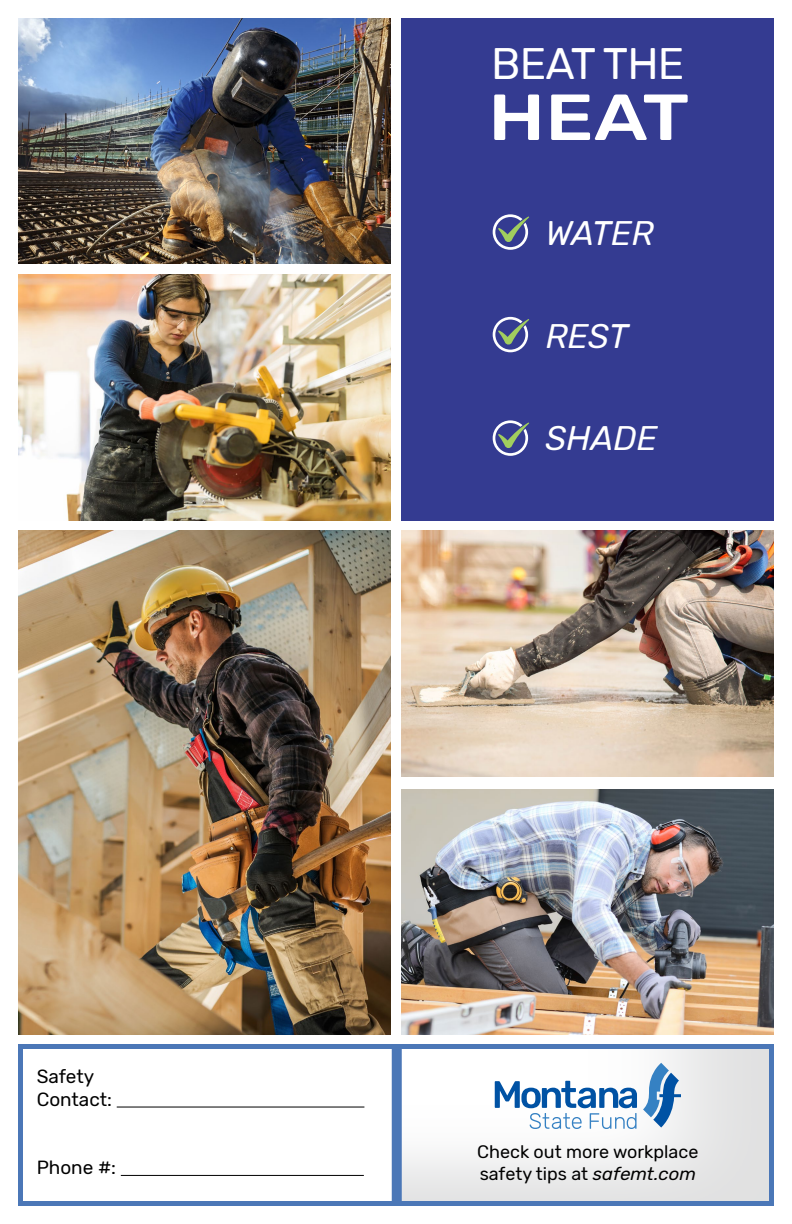
<style>
.page{position:relative;width:792px;height:1224px;background:#fff}
.page>*{position:absolute;margin:0;border:0;box-sizing:border-box;transform-origin:0 0}
.t1{font:500 65px "Rubik";color:#fff;scale:1.2 1}
.t2{font:44px "Rubik";letter-spacing:-.02em;color:#fff}
.t3{font:italic 34px "Rubik";color:#fff}
.t4{font:19px "Rubik";color:#000}
.t5{font:18px "Rubik";color:#000}
.s1{font-style:italic}
</style>
<div class="page">
<img style="left:18px;top:274px;width:372px;height:246px">
<img style="left:18px;top:18px;width:372px;height:246px">
<img style="left:402px;top:789px;width:372px;height:246px">
<img style="left:402px;top:531px;width:372px;height:246px">
<img style="left:18px;top:531px;width:372px;height:504px">
<div style="left:402px;top:18px;width:372px;height:502px;background:#343b91"></div>
<svg style="left:493px;top:214px;width:36px;height:36px"></svg>
<svg style="left:493px;top:317px;width:36px;height:35px"></svg>
<svg style="left:493px;top:420px;width:36px;height:36px"></svg>
<div style="left:18px;top:1044px;width:756px;height:162px;border:5px solid #4b77b7"></div>
<div style="left:392px;top:1044px;width:10px;height:158px;background:#4b77b7"></div>
<hr style="left:117px;top:1107px;width:247px;height:1px;background:#000">
<hr style="left:121px;top:1175px;width:243px;height:1px;background:#000">
<svg style="left:495px;top:1081px;width:142px;height:48px"></svg>
<svg style="left:643px;top:1063px;width:38px;height:65px"></svg>
<p class="t4" style="left:37px;top:1066px;width:59px">Safety</p>
<p class="t4" style="left:37px;top:1089px;width:77px">Contact:</p>
<p class="t4" style="left:37px;top:1157px;width:81px">Phone #:</p>
<p class="t2" style="left:491px;top:39px;width:195px">BEAT THE</p>
<p class="t1" style="left:488px;top:80px;width:169px">HEAT</p>
<p class="t3" style="left:546px;top:215px;width:110px">WATER</p>
<p class="t3" style="left:546px;top:317px;width:84px">REST</p>
<p class="t3" style="left:546px;top:419px;width:113px">SHADE</p>
<p class="t5" style="left:477px;top:1142px;width:223px">Check out more workplace</p>
<p class="t5" style="left:480px;top:1163px;width:218px">safety tips at <span class="s1">safemt.com</span></p>
</div>
